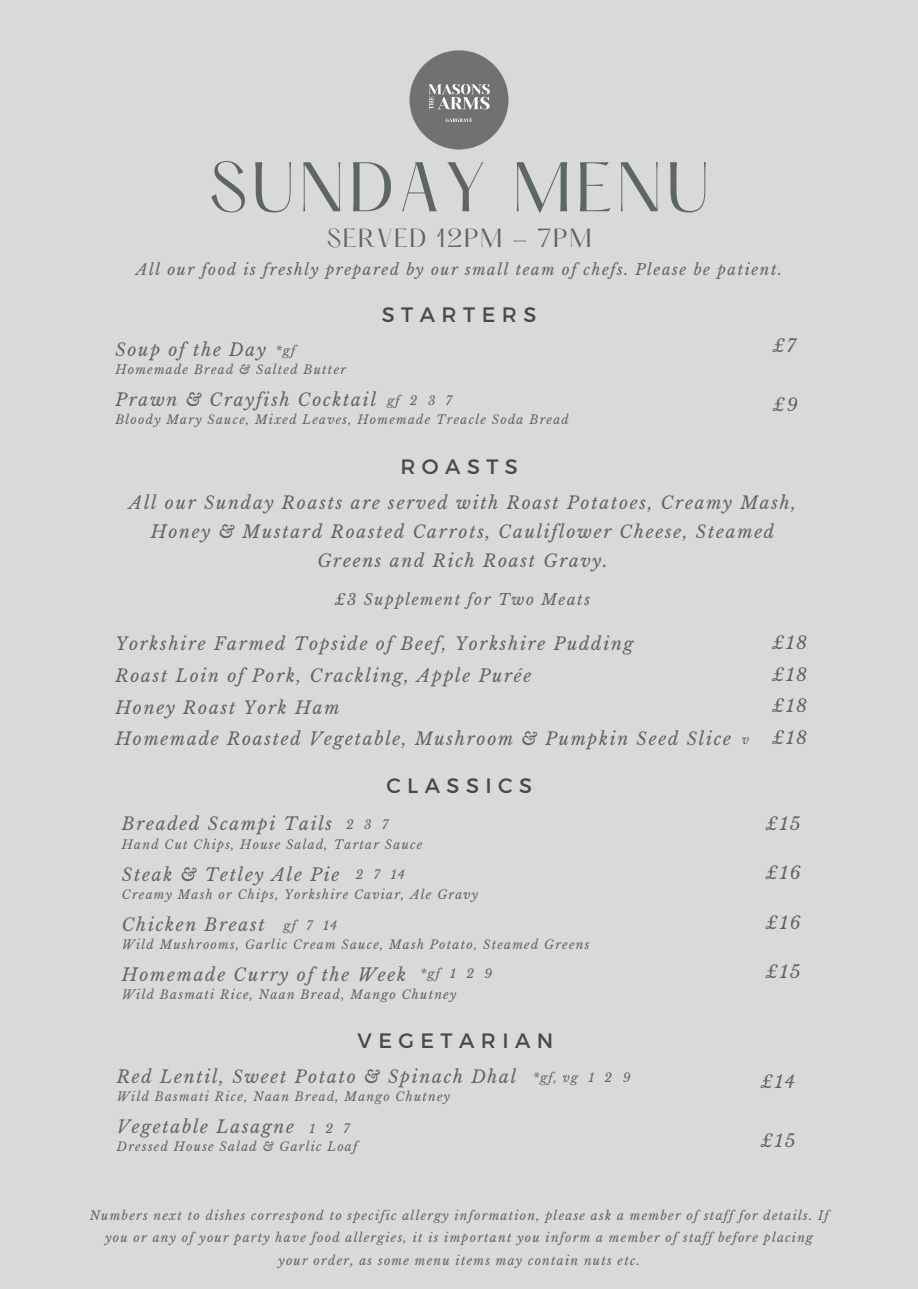
<style>
.page{position:relative;width:918px;height:1289px;background:#fff}
.page>*{position:absolute;margin:0;border:0;box-sizing:border-box;transform-origin:0 0}
.t1{font:61.2px "Hatton";letter-spacing:.07em;color:#5e6663}
.t2{font:22.95px "Hatton";letter-spacing:.07em;color:#5e6663}
.t3{font:20.85px "Montserrat";letter-spacing:.31em;color:#464a4e}
.t4{font:italic 17.4px/31.7px "Libre Baskerville";letter-spacing:.1em;color:#5e6663;text-align:center}
.t5{font:italic 15.3px "Libre Baskerville";letter-spacing:.1em;color:#5e6663}
.t6{font:italic 15.15px "Libre Baskerville";letter-spacing:.1em;color:#5e6663}
.t7{font:italic 12.3px/22.5px "Libre Baskerville";letter-spacing:.1em;color:#5e6663;text-align:center}
</style>
<div class="page">
<div style="left:0;top:0;width:918px;height:1288px;background:#d9d9d9"></div>
<img style="left:410px;top:50px;width:99px;height:99px">
<h3 class="t1" style="left:209px;top:158px;width:502px">SUNDAY MENU</h3>
<h2 class="t2" style="left:327px;top:227px;width:266px">SERVED 12PM - 7PM</h2>
<h3 class="t6" style="left:136px;top:260px;width:647px">All our food is freshly prepared by our small team of chefs. Please be patient.</h3>
<h1 class="t3" style="left:382px;top:301px;width:156px">STARTERS</h1>
<p class="t4" style="left:773px;top:329px;width:24px">£7</p>
<h2 class="t4" style="left:115px;top:334px;width:152px">Soup of the Day</h2>
<h4 class="t7" style="left:115px;top:358px;width:232px">Homemade Bread &amp; Salted Butter</h4>
<h2 class="t4" style="left:115px;top:384px;width:262px">Prawn &amp; Crayfish Cocktail</h2>
<p class="t7" style="left:115px;top:408px;width:455px">Bloody Mary Sauce, Mixed Leaves, Homemade Treacle Soda Bread</p>
<p class="t3" style="left:400px;top:453px;width:119px">ROASTS</p>
<p class="t4" style="left:129px;top:489px;width:669px;line-height:28.7px">All our Sunday Roasts are served with Roast Potatoes, Creamy Mash,<br>Honey &amp; Mustard Roasted Carrots, Cauliflower Cheese, Steamed<br>Greens and Rich Roast Gravy.</p>
<p class="t5" style="left:335px;top:589px;width:256px">£3 Supplement for Two Meats</p>
<h4 class="t7" style="left:275px;top:339px;width:21px">*gf</h4>
<h3 class="t7" style="left:387px;top:389px;width:66px">gf237</h3>
<p class="t4" style="left:773px;top:389px;width:26px">£9</p>
<h3 class="t4" style="left:115px;top:628px;width:617px;text-align:left">Yorkshire Farmed Topside of Beef, Yorkshire Pudding<br>Roast Loin of Pork, Crackling, Apple Purée<br>Honey Roast York Ham<br>Homemade Roasted Vegetable, Mushroom &amp; Pumpkin Seed Slice</h3>
<p class="t3" style="left:386px;top:772px;width:147px">CLASSICS</p>
<h3 class="t7" style="left:346px;top:813px;width:44px">237</h3>
<p class="t4" style="left:122px;top:808px;width:212px">Breaded Scampi Tails</p>
<p class="t7" style="left:122px;top:833px;width:302px">Hand Cut Chips, House Salad, Tartar Sauce</p>
<p class="t4" style="left:122px;top:858px;width:219px">Steak &amp; Tetley Ale Pie</p>
<p class="t7" style="left:122px;top:883px;width:358px">Creamy Mash or Chips, Yorkshire Caviar, Ale Gravy</p>
<p class="t4" style="left:122px;top:908px;width:145px">Chicken Breast</p>
<p class="t7" style="left:122px;top:933px;width:469px">Wild Mushrooms, Garlic Cream Sauce, Mash Potato, Steamed Greens</p>
<p class="t4" style="left:122px;top:958px;width:286px">Homemade Curry of the Week</p>
<p class="t7" style="left:122px;top:983px;width:336px">Wild Basmati Rice, Naan Bread, Mango Chutney</p>
<h2 class="t7" style="left:356px;top:863px;width:51px">2714</h2>
<h3 class="t7" style="left:284px;top:914px;width:55px">gf 7 14</h3>
<h3 class="t7" style="left:420px;top:962px;width:74px">*gf129</h3>
<p class="t7" style="left:742px;top:727px;width:9px">v</p>
<p class="t4" style="left:773px;top:627px;width:36px;text-align:justify">£18 £18 £18 £18</p>
<h3 class="t4" style="left:766px;top:807px;width:36px">£15</h3>
<h2 class="t4" style="left:766px;top:857px;width:36px">£16</h2>
<p class="t4" style="left:766px;top:906px;width:36px">£16</p>
<p class="t4" style="left:766px;top:956px;width:36px">£15</p>
<p class="t3" style="left:358px;top:1027px;width:197px">VEGETARIAN</p>
<p class="t4" style="left:117px;top:1060px;width:401px">Red Lentil, Sweet Potato &amp; Spinach Dhal</p>
<p class="t7" style="left:117px;top:1085px;width:335px">Wild Basmati Rice, Naan Bread, Mango Chutney</p>
<p class="t4" style="left:117px;top:1110px;width:178px">Vegetable Lasagne</p>
<p class="t7" style="left:117px;top:1135px;width:242px">Dressed House Salad &amp; Garlic Loaf</p>
<h3 class="t7" style="left:533px;top:1066px;width:99px">*gf, vg 1 2 9</h3>
<p class="t7" style="left:309px;top:1117px;width:42px">127</p>
<p class="t4" style="left:761px;top:1065px;width:35px">£14</p>
<h3 class="t4" style="left:761px;top:1124px;width:36px">£15</h3>
<h3 class="t7" style="left:90px;top:1203px;width:740px">Numbers next to dishes correspond to specific allergy information, please ask a member of staff for details. If you or any of your party have food allergies, it is important you inform a member of staff before placing your order, as some menu items may contain nuts etc.</h3>
</div>
